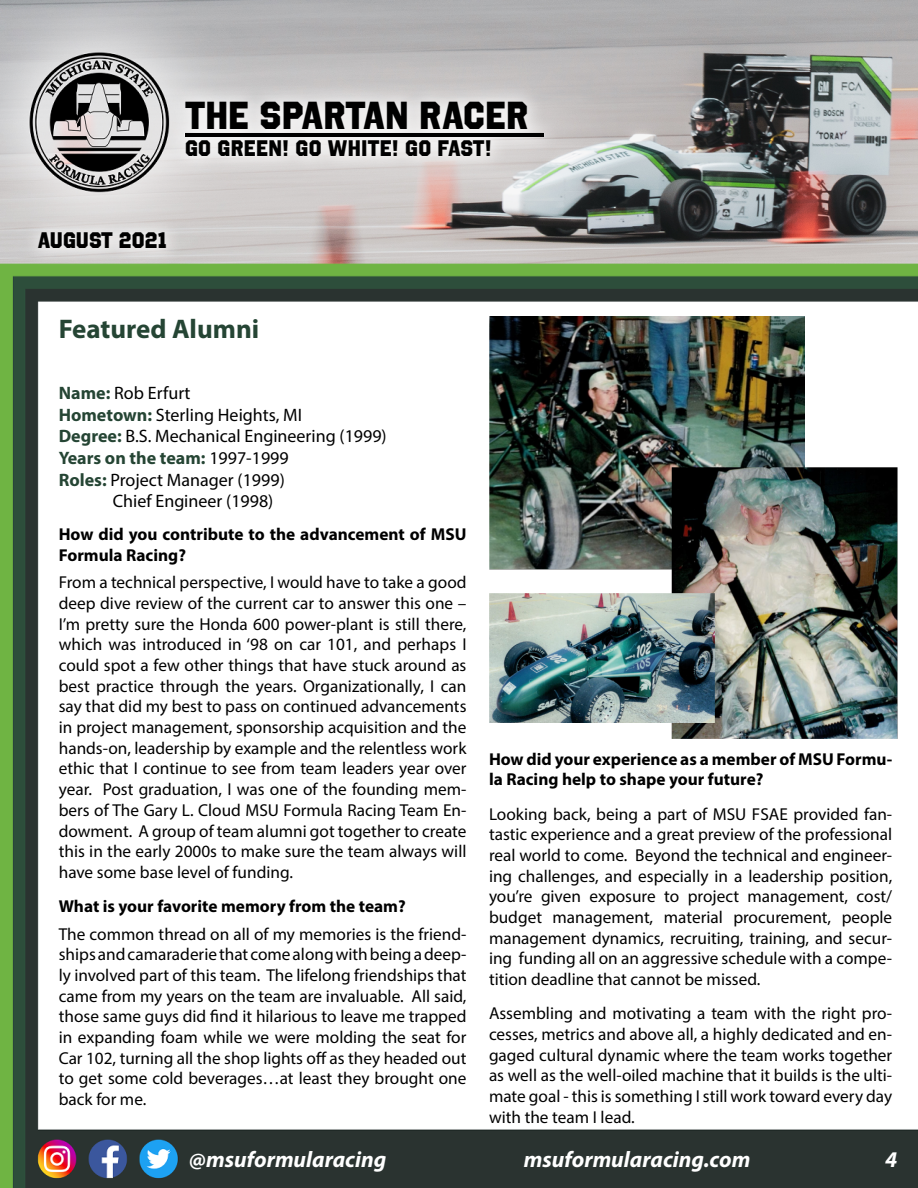
<style>
.page{position:relative;width:918px;height:1188px;background:#fff}
.page>*{position:absolute;margin:0;border:0;box-sizing:border-box;transform-origin:0 0}
.t1{font:39px "Octin College Hv";color:#000}
.t2{font:700 27px "Myriad Pro";color:#254534}
.t3{font:italic 700 22.5px "Myriad Pro";color:#fff}
.t4{font:22.5px "Octin College Hv";letter-spacing:.005em;color:#000}
.t5{font:18px "Myriad Pro";color:#000}
.t6{font:700 18px "Myriad Pro";color:#254534}
.t7{font:17.25px/20.7px "Myriad Pro";color:#000;text-align:justify}
.t8{font:700 17.25px/20.7px "Myriad Pro";color:#000}
.s1{font-weight:700;color:#254534}
.s2{font-weight:400;color:#000}
</style>
<div class="page">
<img style="left:0;top:0;width:918px;height:1188px">
<div style="left:21px;top:82px;width:540px;height:185px;background:#fff;opacity:.75"></div>
<hr style="left:185px;top:133px;width:358px;height:3px;background:#000">
<img style="left:489px;top:316px;width:315px;height:253px">
<img style="left:672px;top:468px;width:225px;height:270px">
<img style="left:489px;top:593px;width:225px;height:130px">
<h1 class="t1" style="left:185px;top:93px;width:345px">THE SPARTAN RACER</h1>
<h3 class="t4" style="left:185px;top:135px;width:308px">GO GREEN! GO WHITE! GO FAST!</h3>
<h3 class="t4" style="left:38px;top:227px;width:131px">AUGUST 2021</h3>
<h2 class="t2" style="left:59px;top:311px;width:202px">Featured Alumni</h2>
<p class="t5" style="left:59px;top:382px;width:133px"><span class="s1">Name:</span> Rob Erfurt</p>
<p class="t5" style="left:59px;top:404px;width:245px"><span class="s1">Hometown:</span> Sterling Heights, MI</p>
<p class="t5" style="left:59px;top:425px;width:329px"><span class="s1">Degree:</span> B.S. Mechanical Engineering (1999)</p>
<p class="t6" style="left:59px;top:446px;width:231px">Years on the team: <span class="s2">1997-1999</span></p>
<p class="t5" style="left:59px;top:469px;width:228px"><span class="s1">Roles:</span> Project Manager (1999)</p>
<p class="t5" style="left:113px;top:490px;width:162px">Chief Engineer (1998)</p>
<p class="t8" style="left:59px;top:523px;width:409px">How did you contribute to the advancement of MSU<br>Formula Racing?</p>
<p class="t7" style="left:59px;top:572px;width:409px">From a technical perspective, I would have to take a good deep dive review of the current car to answer this one – I’m pretty sure the Honda 600 power-plant is still there, which was introduced in ‘98 on car 101, and perhaps I could spot a few other things that have stuck around as best practice through the years. Organizationally, I can say that did my best to pass on continued advancements in project management, sponsorship acquisition and the hands-on, leadership by example and the relentless work ethic that I continue to see from team leaders year over year. Post graduation, I was one of the founding mem&shy;bers of The Gary L. Cloud MSU Formula Racing Team En&shy;dowment. A group of team alumni got together to create this in the early 2000s to make sure the team always will have some base level of funding.</p>
<p class="t8" style="left:59px;top:895px;width:348px">What is your favorite memory from the team?</p>
<p class="t7" style="left:59px;top:923px;width:409px">The common thread on all of my memories is the friend&shy;ships and camaraderie that come along with being a deep&shy;ly involved part of this team. The lifelong friendships that came from my years on the team are invaluable. All said, those same guys did find it hilarious to leave me trapped in expanding foam while we were molding the seat for Car 102, turning all the shop lights off as they headed out to get some cold beverages…at least they brought one back for me.</p>
<p class="t8" style="left:489px;top:748px;width:405px">How did your experience as a member of MSU Formu&shy;la Racing help to shape your future?</p>
<p class="t7" style="left:489px;top:803px;width:405px">Looking back, being a part of MSU FSAE provided fan&shy;tastic experience and a great preview of the professional real world to come. Beyond the technical and engineer&shy;ing challenges, and especially in a leadership position, you’re given exposure to project management, cost/ budget management, material procurement, people management dynamics, recruiting, training, and secur&shy;ing funding all on an aggressive schedule with a compe&shy;tition deadline that cannot be missed.</p>
<p class="t7" style="left:489px;top:1003px;width:405px">Assembling and motivating a team with the right pro&shy;cesses, metrics and above all, a highly dedicated and en&shy;gaged cultural dynamic where the team works together as well as the well-oiled machine that it builds is the ulti&shy;mate goal - this is something I still work toward every day with the team I lead.</p>
<h3 class="t3" style="left:189px;top:1144px;width:199px">@msuformularacing</h3>
<h3 class="t3" style="left:524px;top:1144px;width:228px">msuformularacing.com</h3>
<h3 class="t3" style="left:885px;top:1144px;width:14px">4</h3>
</div>
